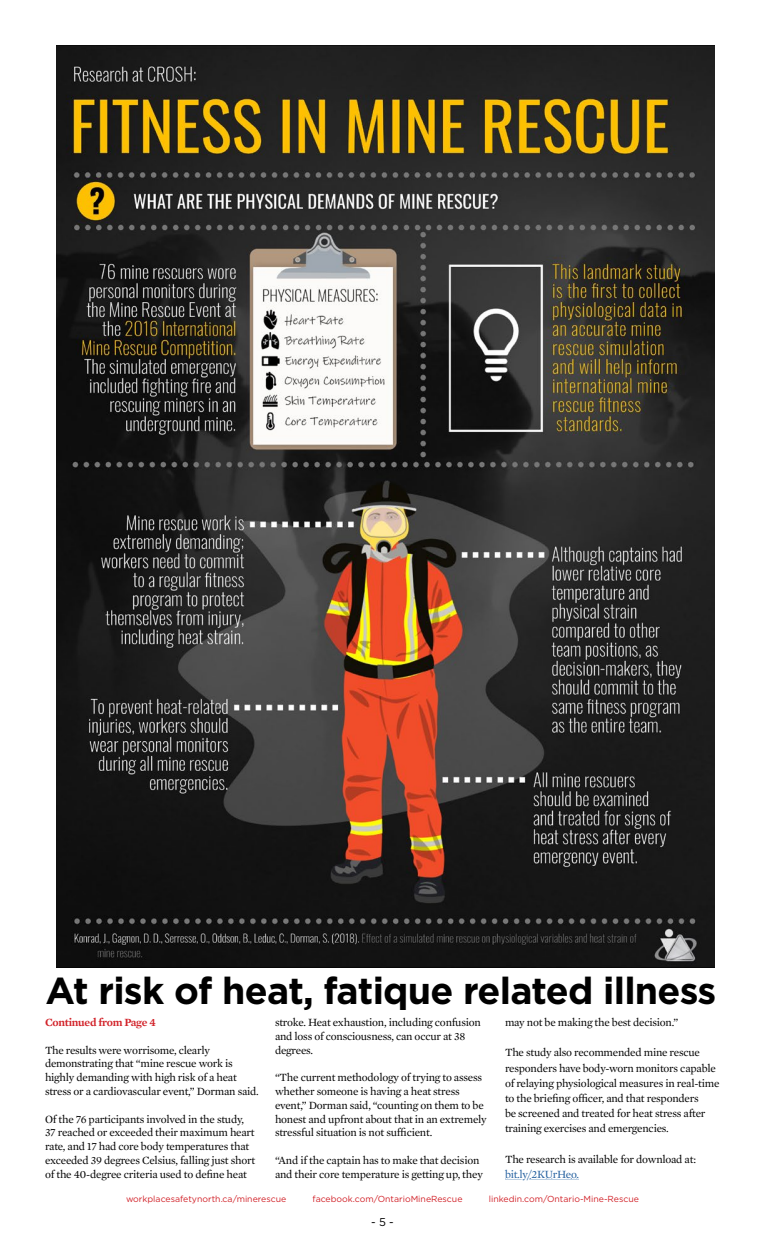
<style>
.page{position:relative;width:765px;height:1260px;background:#fff}
.page>*{position:absolute;margin:0;border:0;box-sizing:border-box;transform-origin:0 0}
.t1{font:700 37.5px "Gotham";letter-spacing:-.02em;color:#000}
.t2{font:11.25px/13.8px "Mercury Text G1";letter-spacing:-.02em;color:#000}
.t3{font:600 11.25px "Mercury Text G1";letter-spacing:-.025em;color:#d2232a}
.t4{font:11.25px "Mercury Text G1";letter-spacing:-.025em;color:#215e9e}
.t5{font:11.25px "Gotham";color:#000}
.t6{font:8.75px "Gotham";color:#d2232a}
</style>
<div class="page">
<img style="left:56px;top:45px;width:659px;height:922px">
<svg style="left:505px;top:1178px;width:74px;height:2px"></svg>
<h1 class="t1" style="left:45px;top:968px;width:672px">At risk of heat, fatique related illness</h1>
<p class="t3" style="left:45px;top:1015px;width:112px">Continued from Page 4</p>
<p class="t2" style="left:45px;top:1043px;width:215px">The results were worrisome, clearly demonstrating that “mine rescue work is highly demanding with high risk of a heat stress or a cardiovascular event,” Dorman said.</p>
<p class="t2" style="left:45px;top:1112px;width:212px">Of the 76 participants involved in the study, 37 reached or exceeded their maximum heart rate, and 17 had core body temperatures that exceeded 39 degrees Celsius, falling just short of the 40-degree criteria used to define heat</p>
<p class="t2" style="left:275px;top:1015px;width:207px">stroke. Heat exhaustion, including confusion and loss of consciousness, can occur at 38 degrees.</p>
<p class="t2" style="left:275px;top:1070px;width:213px">“The current methodology of trying to assess whether someone is having a heat stress event,” Dorman said, “counting on them to be honest and upfront about that in an extremely stressful situation is not sufficient.</p>
<p class="t2" style="left:275px;top:1153px;width:209px">“And if the captain has to make that decision and their core temperature is getting up, they</p>
<p class="t2" style="left:505px;top:1015px;width:175px">may not be making the best decision.”</p>
<p class="t2" style="left:505px;top:1045px;width:216px;line-height:15.1px">The study also recommended mine rescue responders have body-worn monitors capable of relaying physiological measures in real-time to the briefing officer, and that responders<br>be screened and treated for heat stress after training exercises and emergencies.</p>
<p class="t2" style="left:505px;top:1152px;width:193px">The research is available for download at:</p>
<p class="t4" style="left:505px;top:1167px;width:76px">bit.ly/2KUrHeo.</p>
<p class="t6" style="left:126px;top:1194px;width:162px">workplacesafetynorth.ca/minerescue</p>
<p class="t6" style="left:313px;top:1194px;width:151px">facebook.com/OntarioMineRescue</p>
<p class="t6" style="left:489px;top:1194px;width:152px">linkedin.com/Ontario-Mine-Rescue</p>
<p class="t5" style="left:371px;top:1216px;width:24px">- 5 -</p>
</div>
